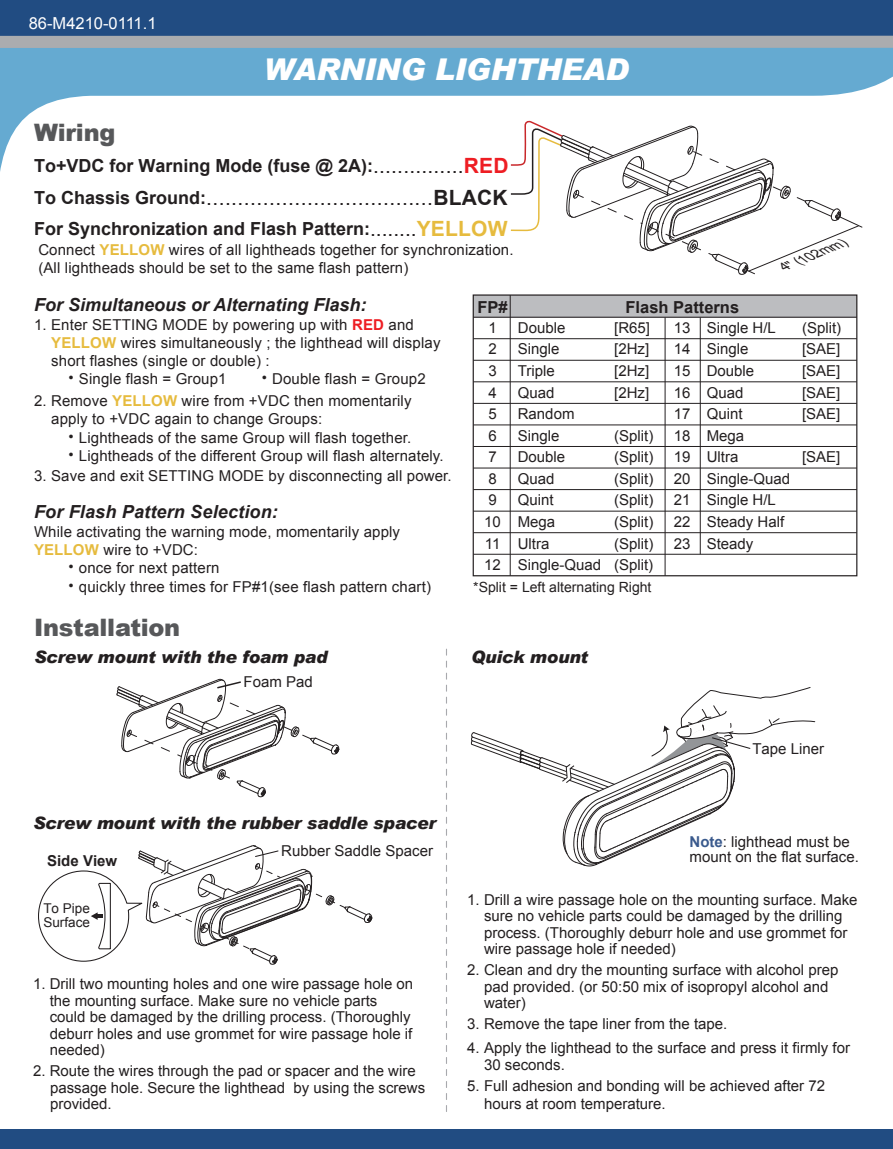
<style>
.page{position:relative;width:893px;height:1149px;background:#fff}
.page>*{position:absolute;margin:0;border:0;box-sizing:border-box;transform-origin:0 0}
.t1{font:italic 900 30px "Arial";letter-spacing:-.01em;color:#fff}
.t2{font:900 24px "Arial";letter-spacing:-.01em;color:#57585a}
.t3{font:21px "Arial";color:#231f20}
.t4{font:700 18px "Arial";color:#231f20}
.t5{font:italic 700 18px "Arial";color:#231f20}
.t6{font:italic 900 17.1px "Arial";letter-spacing:-.01em;color:#231f20}
.t7{font:700 16.5px "Arial";color:#231f20}
.t8{font:16.5px "Arial";color:#fff}
.t9{font:15px/16.5px "Arial";color:#231f20}
.t10{font:700 15px "Arial";color:#231f20}
.t11{font:14.1px "Arial";color:#231f20}
.t12{font:13.5px/13.5px "Arial";color:#231f20}
.t13{font:italic 12.9px "Arial";color:#231f20;scale:1.09 1}
.s1{font-weight:400;font-size:21px}
.s2{font-size:21px;color:#ee1d23}
.s3{font-weight:700;font-size:18px}
.s4{font-weight:700}
.s5{font-size:21px;color:#e6bb3e}
.s6{font-weight:700;color:#e6bb3e}
.s7{font-weight:700;color:#ee1d23}
.s8{font-family:"Adobe Ming Std";font-weight:300}
.s9{font-weight:700;color:#3a5a8d}
</style>
<div class="page">
<svg style="left:0;top:48px;width:893px;height:124px"></svg>
<div style="left:0;top:0;width:893px;height:36px;background:#214c82"></div>
<div style="left:0;top:36px;width:893px;height:12px;background:#aaacaf"></div>
<div style="left:0;top:1128px;width:893px;height:20px;background:#214c82"></div>
<div style="left:473px;top:295px;width:384px;height:22px;background:#bcbdc0"></div>
<div style="left:473px;top:294px;width:384px;height:282px;border:1px solid #231f20"></div>
<hr style="left:473px;top:338px;width:384px;height:1px;background:#231f20">
<hr style="left:473px;top:316px;width:384px;height:1px;background:#231f20">
<hr style="left:473px;top:359px;width:384px;height:1px;background:#231f20">
<hr style="left:473px;top:381px;width:384px;height:1px;background:#231f20">
<hr style="left:473px;top:403px;width:384px;height:1px;background:#231f20">
<hr style="left:473px;top:424px;width:384px;height:1px;background:#231f20">
<hr style="left:473px;top:446px;width:384px;height:1px;background:#231f20">
<hr style="left:473px;top:467px;width:384px;height:1px;background:#231f20">
<hr style="left:473px;top:489px;width:384px;height:1px;background:#231f20">
<hr style="left:473px;top:510px;width:384px;height:1px;background:#231f20">
<hr style="left:473px;top:532px;width:384px;height:1px;background:#231f20">
<hr style="left:473px;top:553px;width:384px;height:1px;background:#231f20">
<hr style="left:510px;top:295px;width:1px;height:280px;background:#231f20">
<hr style="left:665px;top:317px;width:1px;height:258px;background:#231f20">
<hr style="left:700px;top:317px;width:1px;height:237px;background:#231f20">
<svg style="left:509px;top:120px;width:354px;height:155px"></svg>
<svg style="left:446px;top:649px;width:1px;height:463px"></svg>
<svg style="left:471px;top:687px;width:344px;height:179px"></svg>
<svg style="left:116px;top:678px;width:223px;height:119px"></svg>
<svg style="left:38px;top:845px;width:334px;height:119px"></svg>
<p class="t8" style="left:29px;top:13px;width:129px">86-M4210-0111.1</p>
<h2 class="t2" style="left:34px;top:115px;width:83px">Wiring</h2>
<h1 class="t1" style="left:264px;top:51px;width:367px">WARNING LIGHTHEAD</h1>
<p class="t4" style="left:34px;top:153px;width:476px">To+VDC for Warning Mode (fuse @ 2A):<span class="s1">...............</span><span class="s2">RED</span></p>
<h3 class="t3" style="left:34px;top:183px;width:475px"><span class="s3">To Chassis Ground:</span>....................................<span class="s4">BLACK</span></h3>
<p class="t4" style="left:34px;top:216px;width:475px">For Synchronization and Flash Pattern:<span class="s1">........</span><span class="s5">YELLOW</span></p>
<p class="t9" style="left:38px;top:241px;width:477px;line-height:18px">Connect <span class="s6">YELLOW</span> wires of all lightheads together for synchronization. (All lightheads should be set to the same flash pattern)</p>
<p class="t13" style="left:780px;top:259px;width:65px;rotate:-23deg">4'' (102mm)</p>
<p class="t5" style="left:34px;top:292px;width:334px">For Simultaneous or Alternating Flash:</p>
<p class="t9" style="left:34px;top:317px;width:381px">1. Enter SETTING MODE by powering up with <span class="s7">RED</span> and</p>
<p class="t9" style="left:51px;top:335px;width:391px"><span class="s6">YELLOW</span> wires simultaneously ; the lighthead will display</p>
<p class="t9" style="left:51px;top:353px;width:220px">short flashes (single or double) :</p>
<p class="t9" style="left:64px;top:371px;width:164px"><span class="s8">˙</span>Single flash = Group1</p>
<p class="t9" style="left:257px;top:371px;width:170px"><span class="s8">˙</span>Double flash = Group2</p>
<p class="t9" style="left:51px;top:391px;width:362px;line-height:18.6px;text-indent:-17px">2. Remove <span class="s6">YELLOW</span> wire from +VDC then momentarily apply to +VDC again to change Groups:</p>
<p class="t9" style="left:64px;top:428px;width:381px;line-height:18.6px"><span class="s8">˙</span>Lightheads of the same Group will flash together. <span class="s8">˙</span>Lightheads of the different Group will flash alternately.</p>
<p class="t9" style="left:34px;top:467px;width:419px">3. Save and exit SETTING MODE by disconnecting all power.</p>
<p class="t5" style="left:34px;top:499px;width:245px">For Flash Pattern Selection:</p>
<p class="t9" style="left:34px;top:524px;width:368px">While activating the warning mode, momentarily apply</p>
<p class="t9" style="left:34px;top:542px;width:166px"><span class="s6">YELLOW</span> wire to +VDC:</p>
<p class="t9" style="left:64px;top:560px;width:157px"><span class="s8">˙</span>once for next pattern</p>
<p class="t9" style="left:64px;top:578px;width:369px"><span class="s8">˙</span>quickly three times for FP#1(see flash pattern chart)</p>
<h2 class="t2" style="left:34px;top:610px;width:148px">Installation</h2>
<p class="t6" style="left:34px;top:646px;width:295px">Screw mount with the foam pad</p>
<p class="t9" style="left:244px;top:673px;width:71px">Foam Pad</p>
<p class="t7" style="left:477px;top:296px;width:32px">FP#</p>
<p class="t9" style="left:488px;top:319px;width:10px">1</p>
<p class="t9" style="left:518px;top:319px;width:49px">Double</p>
<p class="t9" style="left:614px;top:319px;width:37px">[R65]</p>
<p class="t9" style="left:488px;top:341px;width:10px">2</p>
<p class="t9" style="left:518px;top:341px;width:43px">Single</p>
<p class="t9" style="left:614px;top:341px;width:37px">[2Hz]</p>
<p class="t9" style="left:488px;top:362px;width:10px">3</p>
<p class="t9" style="left:518px;top:362px;width:38px">Triple</p>
<p class="t9" style="left:614px;top:362px;width:37px">[2Hz]</p>
<p class="t9" style="left:488px;top:405px;width:10px">5</p>
<p class="t9" style="left:518px;top:405px;width:58px">Random</p>
<p class="t7" style="left:625px;top:296px;width:115px">Flash Patterns</p>
<p class="t9" style="left:674px;top:319px;width:104px">13 Single H/L</p>
<p class="t9" style="left:802px;top:319px;width:41px">(Split)</p>
<p class="t9" style="left:674px;top:341px;width:76px">14 Single</p>
<p class="t9" style="left:802px;top:341px;width:40px">[SAE]</p>
<p class="t9" style="left:674px;top:362px;width:82px">15 Double</p>
<p class="t9" style="left:802px;top:362px;width:40px">[SAE]</p>
<p class="t9" style="left:674px;top:384px;width:71px">16 Quad</p>
<p class="t9" style="left:802px;top:384px;width:40px">[SAE]</p>
<p class="t9" style="left:674px;top:405px;width:70px">17 Quint</p>
<p class="t9" style="left:802px;top:405px;width:40px">[SAE]</p>
<p class="t9" style="left:674px;top:424px;width:72px;line-height:21.6px">18 Mega<br>19 Ultra</p>
<p class="t9" style="left:488px;top:384px;width:10px">4</p>
<p class="t9" style="left:518px;top:384px;width:38px">Quad</p>
<p class="t9" style="left:614px;top:384px;width:37px">[2Hz]</p>
<p class="t9" style="left:488px;top:427px;width:10px">6</p>
<p class="t9" style="left:518px;top:427px;width:43px">Single</p>
<p class="t9" style="left:614px;top:427px;width:41px">(Split)</p>
<p class="t9" style="left:488px;top:449px;width:10px">7</p>
<p class="t9" style="left:518px;top:449px;width:49px">Double</p>
<p class="t9" style="left:614px;top:449px;width:41px">(Split)</p>
<p class="t9" style="left:488px;top:470px;width:10px">8</p>
<p class="t9" style="left:518px;top:470px;width:38px">Quad</p>
<p class="t9" style="left:614px;top:470px;width:41px">(Split)</p>
<p class="t9" style="left:488px;top:492px;width:10px">9</p>
<p class="t9" style="left:518px;top:492px;width:37px">Quint</p>
<p class="t9" style="left:614px;top:492px;width:41px">(Split)</p>
<p class="t9" style="left:484px;top:513px;width:73px">10 Mega</p>
<p class="t9" style="left:614px;top:513px;width:41px">(Split)</p>
<p class="t9" style="left:485px;top:535px;width:66px">11 Ultra</p>
<p class="t9" style="left:802px;top:449px;width:40px">[SAE]</p>
<p class="t9" style="left:674px;top:468px;width:118px;line-height:21.6px">20 Single-Quad<br>21 Single H/L<br>22 Steady Half<br>23 Steady</p>
<p class="t9" style="left:484px;top:533px;width:171px;line-height:21px;text-align:right">(Split)<br>12 Single-Quad (Split)</p>
<p class="t11" style="left:473px;top:577px;width:180px">*Split = Left alternating Right</p>
<p class="t6" style="left:471px;top:646px;width:119px">Quick mount</p>
<p class="t9" style="left:752px;top:740px;width:73px">Tape Liner</p>
<p class="t6" style="left:33px;top:812px;width:404px">Screw mount with the rubber saddle spacer</p>
<p class="t10" style="left:47px;top:850px;width:72px">Side View</p>
<p class="t12" style="left:43px;top:901px;width:48px">To Pipe<br>Surface</p>
<p class="t9" style="left:281px;top:841px;width:153px">Rubber Saddle Spacer</p>
<p class="t9" style="left:50px;top:975px;width:365px;text-indent:-17px">1. Drill two mounting holes and one wire passage hole on the mounting surface. Make sure no vehicle parts could be damaged by the drilling process. (Thoroughly deburr holes and use grommet for wire passage hole if needed)</p>
<p class="t9" style="left:50px;top:1062px;width:377px;text-indent:-17px">2. Route the wires through the pad or spacer and the wire passage hole. Secure the lighthead by using the screws provided.</p>
<p class="t9" style="left:690px;top:834px;width:171px;line-height:15px"><span class="s9">Note</span>: lighthead must be mount on the flat surface.</p>
<p class="t9" style="left:484px;top:891px;width:375px;text-indent:-17px">1. Drill a wire passage hole on the mounting surface. Make sure no vehicle parts could be damaged by the drilling process. (Thoroughly deburr hole and use grommet for wire passage hole if needed)</p>
<p class="t9" style="left:484px;top:961px;width:356px;text-indent:-17px">2. Clean and dry the mounting surface with alcohol prep pad provided. (or 50:50 mix of isopropyl alcohol and water)</p>
<p class="t9" style="left:467px;top:1015px;width:262px">3. Remove the tape liner from the tape.</p>
<p class="t9" style="left:484px;top:1039px;width:367px;text-indent:-17px">4. Apply the lighthead to the surface and press it firmly for<br>30 seconds.</p>
<p class="t9" style="left:484px;top:1076px;width:343px;line-height:18px;text-indent:-17px">5. Full adhesion and bonding will be achieved after 72 hours at room temperature.</p>
</div>
